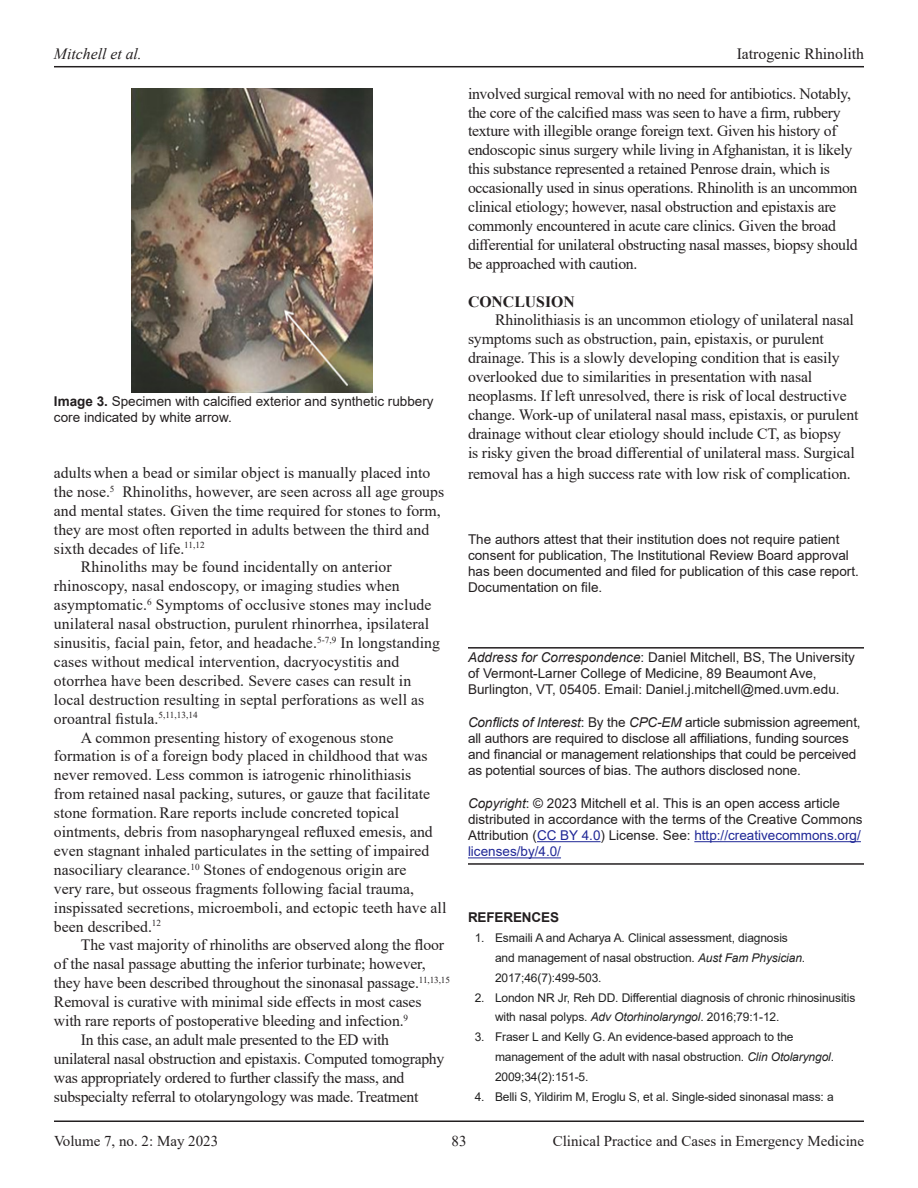
<style>
.page{position:relative;width:918px;height:1188px;background:#fff}
.page>*{position:absolute;margin:0;border:0;box-sizing:border-box;transform-origin:0 0}
.t1{font:15.75px/18.9px "Times New Roman";letter-spacing:-.01em;color:#231f20}
.t2{font:italic 15.75px "Times New Roman";color:#231f20}
.t3{font:700 15.75px "Times New Roman";color:#231f20}
.t4{font:15px "Times New Roman";color:#231f20}
.t5{font:13.5px/16.2px "Arial";color:#231f20}
.t6{font:700 13.5px "Arial";letter-spacing:-.01em;color:#231f20}
.t7{font:12px/19.8px "Arial";letter-spacing:-.01em;color:#212121}
.s1{font-weight:700}
.s2{font-style:italic}
.s3{color:#1f2796}
</style>
<div class="page">
<hr style="left:54px;top:1120px;width:810px;height:2px;background:#231f20">
<hr style="left:54px;top:66px;width:810px;height:1px;background:#231f20">
<hr style="left:468px;top:647px;width:396px;height:2px;background:#231f20">
<hr style="left:537px;top:841px;width:64px;height:1px;background:#1f2796">
<hr style="left:694px;top:841px;width:167px;height:1px;background:#1f2796">
<hr style="left:468px;top:863px;width:396px;height:2px;background:#231f20">
<hr style="left:468px;top:857px;width:93px;height:1px;background:#1f2796">
<img style="left:131px;top:88px;width:242px;height:305px">
<p class="t2" style="left:54px;top:43px;width:89px">Mitchell et al.</p>
<p class="t1" style="left:737px;top:44px;width:129px">Iatrogenic Rhinolith</p>
<p class="t5" style="left:54px;top:393px;width:381px"><span class="s1">Image 3.</span> Specimen with calcified exterior and synthetic rubbery core indicated by white arrow.</p>
<p class="t1" style="left:54px;top:463px;width:392px">adults when a bead or similar object is manually placed into the nose.<sup>5</sup> Rhinoliths, however, are seen across all age groups and mental states. Given the time required for stones to form, they are most often reported in adults between the third and sixth decades of life.<sup>11,12</sup></p>
<p class="t1" style="left:54px;top:557px;width:387px;text-indent:27px">Rhinoliths may be found incidentally on anterior rhinoscopy, nasal endoscopy, or imaging studies when asymptomatic.<sup>6</sup> Symptoms of occlusive stones may include unilateral nasal obstruction, purulent rhinorrhea, ipsilateral sinusitis, facial pain, fetor, and headache.<sup>5-7,9</sup> In longstanding cases without medical intervention, dacryocystitis and otorrhea have been described. Severe cases can result in local destruction resulting in septal perforations as well as oroantral fistula.<sup>5,11,13,14</sup></p>
<p class="t1" style="left:54px;top:727px;width:394px;text-indent:27px">A common presenting history of exogenous stone formation is of a foreign body placed in childhood that was never removed. Less common is iatrogenic rhinolithiasis<br>from retained nasal packing, sutures, or gauze that facilitate stone formation.Rare reports include concreted topical ointments, debris from nasopharyngeal refluxed emesis, and even stagnant inhaled particulates in the setting of impaired nasociliary clearance.<sup>10</sup> Stones of endogenous origin are<br>very rare, but osseous fragments following facial trauma, inspissated secretions, microemboli, and ectopic teeth have all been described.<sup>12</sup></p>
<p class="t1" style="left:54px;top:935px;width:398px;text-indent:27px">The vast majority of rhinoliths are observed along the floor of the nasal passage abutting the inferior turbinate; however, they have been described throughout the sinonasal passage.<sup>11,13,15<br></sup>Removal is curative with minimal side effects in most cases with rare reports of postoperative bleeding and infection.<sup>9</sup></p>
<p class="t1" style="left:54px;top:1030px;width:392px;text-indent:27px">In this case, an adult male presented to the ED with unilateral nasal obstruction and epistaxis. Computed tomography was appropriately ordered to further classify the mass, and subspecialty referral to otolaryngology was made. Treatment</p>
<p class="t1" style="left:468px;top:83px;width:391px">involved surgical removal with no need for antibiotics. Notably, the core of the calcified mass was seen to have a firm, rubbery texture with illegible orange foreign text. Given his history of endoscopic sinus surgery while living in Afghanistan, it is likely this substance represented a retained Penrose drain, which is occasionally used in sinus operations. Rhinolith is an uncommon clinical etiology; however, nasal obstruction and epistaxis are commonly encountered in acute care clinics. Given the broad differential for unilateral obstructing nasal masses, biopsy should be approached with caution.</p>
<p class="t3" style="left:468px;top:290px;width:108px">CONCLUSION</p>
<p class="t1" style="left:468px;top:310px;width:392px;text-indent:27px">Rhinolithiasis is an uncommon etiology of unilateral nasal symptoms such as obstruction, pain, epistaxis, or purulent drainage. This is a slowly developing condition that is easily overlooked due to similarities in presentation with nasal neoplasms. If left unresolved, there is risk of local destructive change. Work-up of unilateral nasal mass, epistaxis, or purulent drainage without clear etiology should include CT, as biopsy<br>is risky given the broad differential of unilateral mass. Surgical</p>
<p class="t1" style="left:468px;top:464px;width:384px">removal has a high success rate with low risk of complication.</p>
<p class="t5" style="left:468px;top:531px;width:392px">The authors attest that their institution does not require patient consent for publication, The Institutional Review Board approval has been documented and filed for publication of this case report.<br>Documentation on file.</p>
<p class="t5" style="left:468px;top:649px;width:388px"><span class="s2">Address for Correspondence</span>: Daniel Mitchell, BS, The University of Vermont-Larner College of Medicine, 89 Beaumont Ave,<br>Burlington, VT, 05405. Email: Daniel.j.mitchell@med.uvm.edu.</p>
<p class="t5" style="left:468px;top:714px;width:394px"><span class="s2">Conflicts of Interest</span>: By the <span class="s2">CPC-EM</span> article submission agreement, all authors are required to disclose all affiliations, funding sources and financial or management relationships that could be perceived as potential sources of bias. The authors disclosed none.</p>
<p class="t5" style="left:468px;top:795px;width:396px"><span class="s2">Copyright</span>: © 2023 Mitchell et al. This is an open access article distributed in accordance with the terms of the Creative Commons Attribution (<span class="s3">CC BY 4.0</span>) License. See: <span class="s3">http://creativecommons.org/ licenses/by/4.0/</span></p>
<p class="t6" style="left:468px;top:908px;width:93px">REFERENCES</p>
<p class="t7" style="left:495px;top:928px;width:312px;text-indent:-20px">1. Esmaili A and Acharya A. Clinical assessment, diagnosis and management of nasal obstruction. <span class="s2">Aust Fam Physician</span>.<br>2017;46(7):499-503.</p>
<p class="t7" style="left:495px;top:987px;width:362px;text-indent:-20px">2. London NR Jr, Reh DD. Differential diagnosis of chronic rhinosinusitis with nasal polyps. <span class="s2">Adv Otorhinolaryngol</span>. 2016;79:1-12.</p>
<p class="t7" style="left:495px;top:1027px;width:341px;text-indent:-20px">3. Fraser L and Kelly G. An evidence-based approach to the management of the adult with nasal obstruction. <span class="s2">Clin Otolaryngol</span>.<br>2009;34(2):151-5.</p>
<p class="t7" style="left:475px;top:1086px;width:360px">4. Belli S, Yildirim M, Eroglu S, et al. Single-sided sinonasal mass: a</p>
<p class="t4" style="left:54px;top:1130px;width:166px">Volume 7, no. 2: May 2023</p>
<p class="t4" style="left:452px;top:1130px;width:16px">83</p>
<p class="t4" style="left:553px;top:1130px;width:313px">Clinical Practice and Cases in Emergency Medicine</p>
</div>
